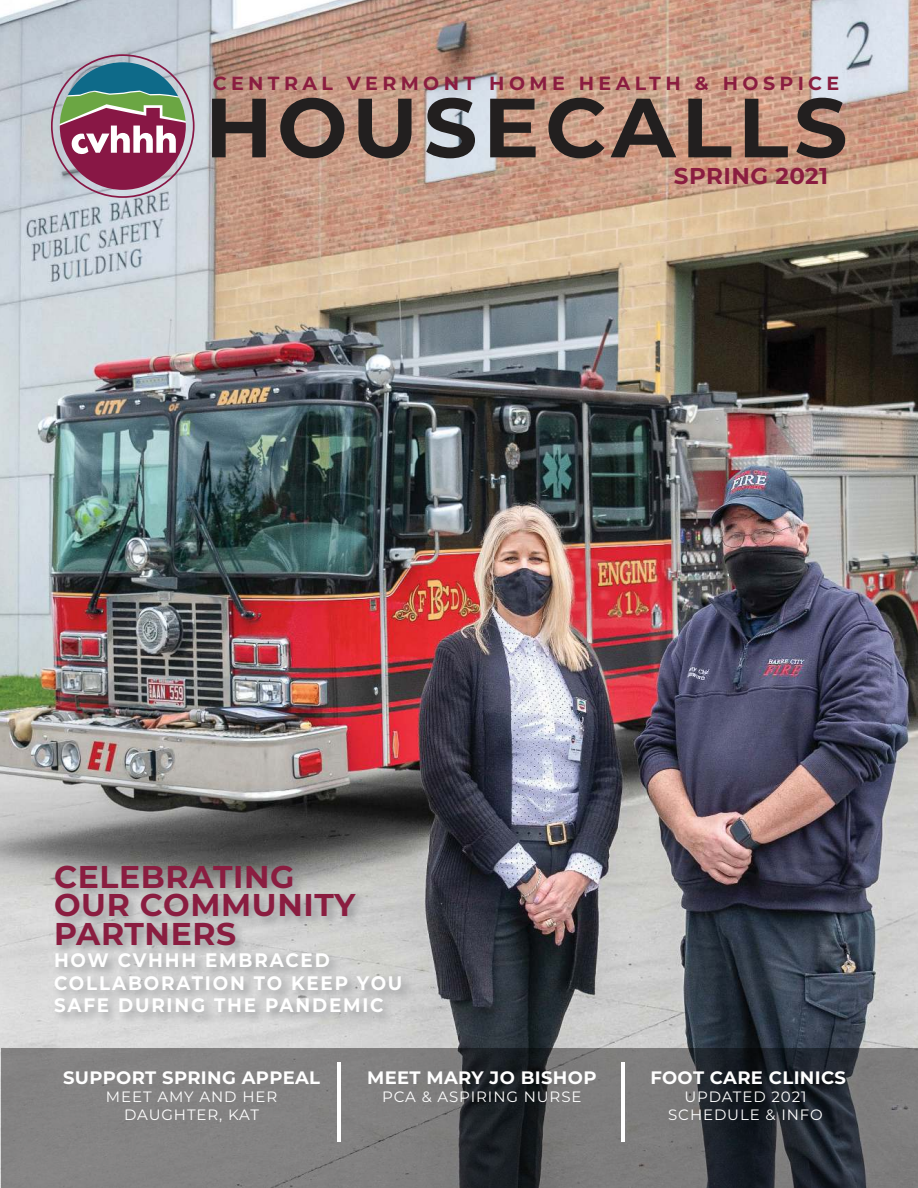
<style>
.page{position:relative;width:918px;height:1188px;background:#fff}
.page>*{position:absolute;margin:0;border:0;box-sizing:border-box;transform-origin:0 0}
.t1{font:700 83.85px "Montserrat";letter-spacing:.07em;color:#221f1f}
.t2{font:700 31.5px/28.5px "Montserrat";letter-spacing:.02em;color:#8a1d40}
.t3{font:700 22.95px "Montserrat";letter-spacing:.02em;color:#8a1d40}
.t4{font:700 19.5px/22.5px "Montserrat";letter-spacing:.1em;color:#fff;scale:.94 1}
.t5{font:700 19.05px "Montserrat";letter-spacing:.23em;color:#8a1d40}
.t6{font:700 18px "Montserrat";letter-spacing:.02em;color:#fff}
.t7{font:15px/18px "Montserrat";letter-spacing:.06em;color:#fff;text-align:center}
</style>
<div class="page">
<img style="left:0;top:0;width:918px;height:1188px">
<svg style="left:60px;top:62px;width:126px;height:128px;background:#8c7480"></svg>
<svg style="left:1px;top:1049px;width:917px;height:139px;background:#666768"></svg>
<div style="left:52px;top:862px;width:362px;height:163px;background:#87898b;opacity:.8"></div>
<hr style="left:338px;top:1062px;width:3px;height:80px;background:#fff">
<hr style="left:621px;top:1062px;width:4px;height:80px;background:#fff">
<p class="t5" style="left:213px;top:75px;width:628px">CENTRAL VERMONT HOME HEALTH &amp; HOSPICE</p>
<h1 class="t1" style="left:205px;top:91px;width:644px">HOUSECALLS</h1>
<h3 class="t3" style="left:674px;top:166px;width:156px">SPRING 2021</h3>
<h2 class="t2" style="left:54px;top:864px;width:303px">CELEBRATING<br>OUR COMMUNITY<br>PARTNERS</h2>
<h3 class="t4" style="left:54px;top:950px;width:372px">HOW CVHHH EMBRACED<br>COLLABORATION TO KEEP YOU<br>SAFE DURING THE PANDEMIC</h3>
<p class="t6" style="left:63px;top:1070px;width:259px">SUPPORT SPRING APPEAL</p>
<p class="t7" style="left:106px;top:1089px;width:173px">MEET AMY AND HER<br>DAUGHTER, KAT</p>
<p class="t6" style="left:367px;top:1070px;width:231px">MEET MARY JO BISHOP</p>
<p class="t7" style="left:382px;top:1089px;width:201px">PCA &amp; ASPIRING NURSE</p>
<p class="t6" style="left:650px;top:1070px;width:197px">FOOT CARE CLINICS</p>
<p class="t7" style="left:668px;top:1089px;width:156px">UPDATED 2021<br>SCHEDULE &amp; INFO</p>
</div>
